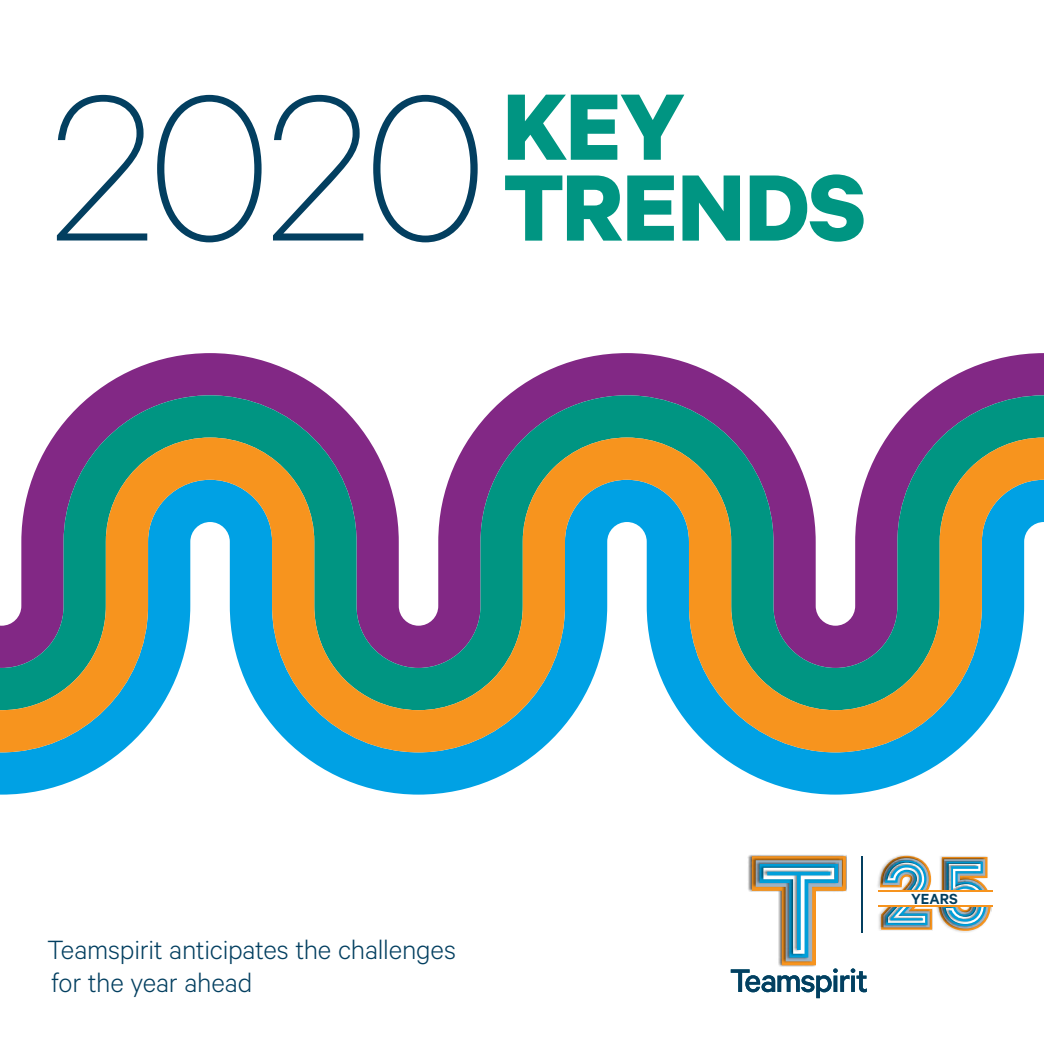
<style>
.page{position:relative;width:1044px;height:1042px;background:#fff}
.page>*{position:absolute;margin:0;border:0;box-sizing:border-box;transform-origin:0 0}
.t1{font:100 233.97px "Calibre";color:#033f60}
.t2{font:700 106.05px "Calibre";letter-spacing:-.005em;color:#009582}
.t3{font:300 29.75px/33.2px "Calibre";letter-spacing:-.01em;color:#033f60}
.t4{font:600 16.45px "Calibre";color:#033f60}
</style>
<div class="page">
<svg style="left:0;top:752px;width:955px;height:42px"></svg>
<svg style="left:91px;top:353px;width:952px;height:42px"></svg>
<svg style="left:53px;top:395px;width:990px;height:42px"></svg>
<svg style="left:0;top:437px;width:1043px;height:315px"></svg>
<img style="left:877px;top:855px;width:36px;height:33px">
<img style="left:879px;top:856px;width:109px;height:34px">
<img style="left:957px;top:906px;width:34px;height:26px">
<svg style="left:879px;top:906px;width:111px;height:25px"></svg>
<img style="left:749px;top:855px;width:97px;height:1px">
<svg style="left:730px;top:856px;width:136px;height:142px"></svg>
<hr style="left:861px;top:855px;width:1px;height:77px;background:#033f60">
<hr style="left:877px;top:905px;width:115px;height:1px;background:#f7941e">
<hr style="left:877px;top:890px;width:115px;height:2px;background:#f7941e">
<h1 class="t1" style="left:51px;top:32px;width:635px">2020 <sup>KEY</sup></h1>
<h2 class="t2" style="left:503px;top:143px;width:364px">TRENDS</h2>
<p class="t3" style="left:47px;top:932px;width:410px">Teamspirit anticipates the challenges for the year ahead</p>
<p class="t4" style="left:911px;top:888px;width:48px">YEARS</p>
</div>
